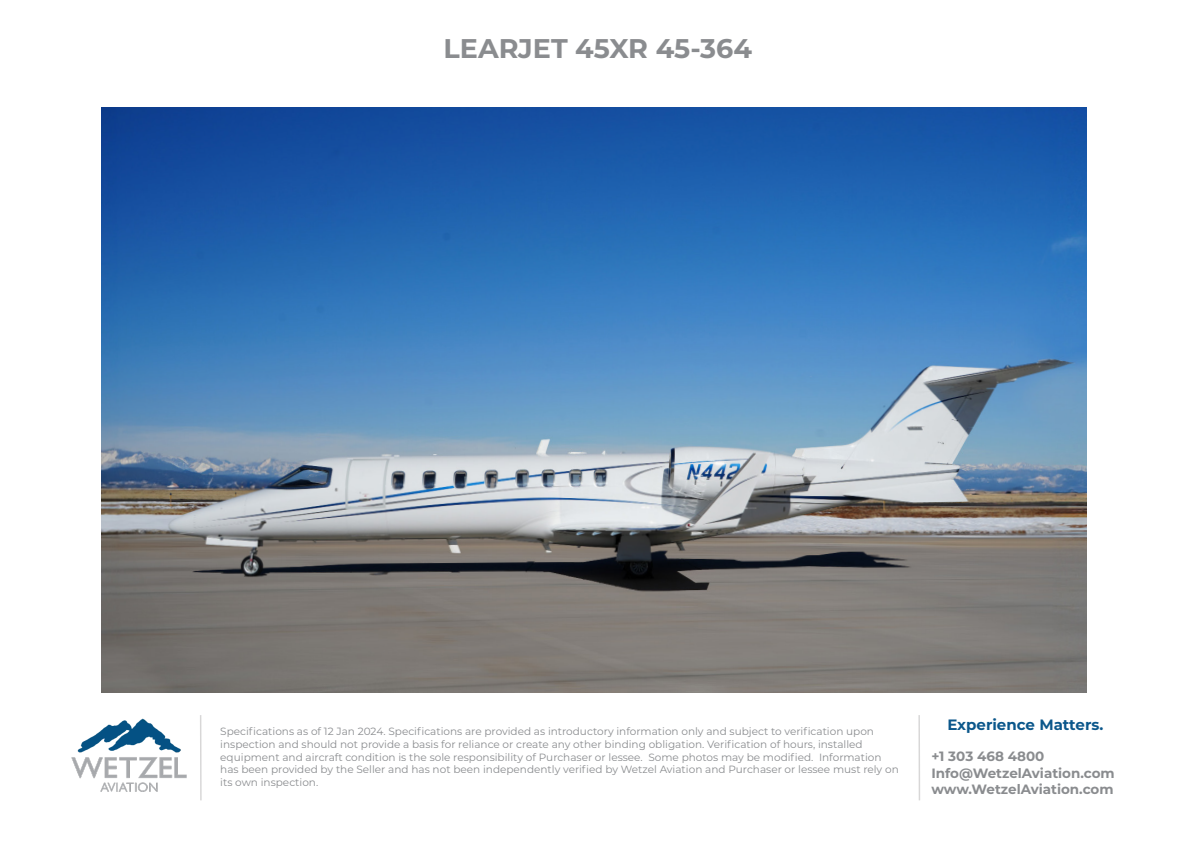
<style>
.page{position:relative;width:1188px;height:864px;background:#fff}
.page>*{position:absolute;margin:0;border:0;box-sizing:border-box;transform-origin:0 0}
.t1{font:700 27px "Montserrat";color:#8a8c8f}
.t2{font:700 15px "Montserrat";color:#0b578b}
.t3{font:700 13.5px "Montserrat";color:#8a8c8f}
.t4{font:10.5px/12.6px "Montserrat";color:#8a8c8f}
</style>
<div class="page">
<img style="left:71px;top:718px;width:116px;height:74px">
<hr style="left:200px;top:715px;width:2px;height:85px;background:#231f20">
<hr style="left:918px;top:715px;width:2px;height:85px;background:#231f20">
<img style="left:102px;top:108px;width:984px;height:584px">
<p class="t1" style="left:444px;top:29px;width:310px">LEARJET 45XR 45-364</p>
<p class="t4" style="left:220px;top:725px;width:680px">Specifications as of 12 Jan 2024. Specifications are provided as introductory information only and subject to verification upon inspection and should not provide a basis for reliance or create any other binding obligation. Verification of hours, installed equipment and aircraft condition is the sole responsibility of Purchaser or lessee. Some photos may be modified. Information has been provided by the Seller and has not been independently verified by Wetzel Aviation and Purchaser or lessee must rely on its own inspection.</p>
<p class="t2" style="left:947px;top:713px;width:157px">Experience Matters.</p>
<p class="t3" style="left:931px;top:747px;width:115px">+1 303 468 4800</p>
<p class="t3" style="left:931px;top:763px;width:185px">Info@WetzelAviation.com</p>
<p class="t3" style="left:931px;top:779px;width:184px">www.WetzelAviation.com</p>
</div>
